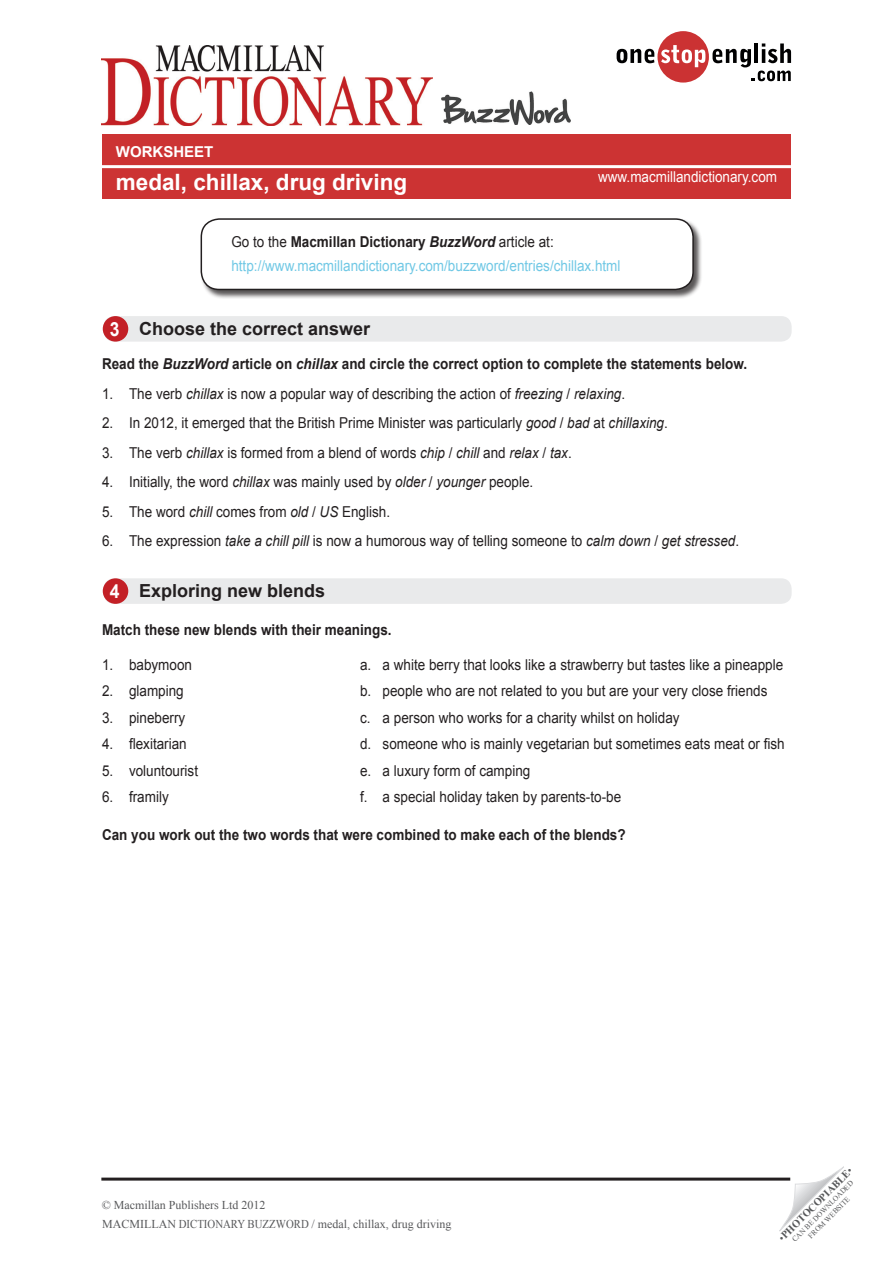
<style>
.page{position:relative;width:893px;height:1263px;background:#fff}
.page>*{position:absolute;margin:0;border:0;box-sizing:border-box;transform-origin:0 0}
.t1{font:700 22.5px "Arial";color:#fff}
.key_exercise_titles{font:700 19.5px "Arial";color:#fff;scale:.9 1}
.t2{font:700 18px "Arial";color:#231f20}
.Gap_fill_text{font:15px "Arial";color:#231f20;scale:.9 1}
.Gap_fill_text-2{font:700 15px "Arial";color:#231f20;scale:.9 1}
.Gap_fill_text-3{font:15px "Arial";color:#70c8e5;scale:.9 1}
.TG_notes{font:15px "Arial";color:#fff;scale:.9 1}
.Gap_fill_text-4{font:700 15px "Arial";color:#fff}
.t3{font:12px "Times New Roman";color:#57585a}
.t4{font:700 10.5px "Times New Roman";color:#57585a}
.t5{font:7.5px "Times New Roman";color:#57585a}
.s1{font-weight:400}
.s2{font-style:italic}
</style>
<div class="page">
<div style="left:102px;top:134px;width:689px;height:65px;background:#c33"></div>
<hr style="left:101px;top:165px;width:690px;height:3px;background:#fff">
<svg style="left:617px;top:31px;width:174px;height:52px"></svg>
<svg style="left:779px;top:1167px;width:65px;height:64px"></svg>
<img style="left:101px;top:46px;width:331px;height:79px">
<hr style="left:101px;top:1177px;width:689px;height:3px;background:#231f20">
<img style="left:442px;top:92px;width:128px;height:33px">
<div style="left:200px;top:218px;width:502px;height:81px;background:#231f20;opacity:.75"></div>
<div style="left:201px;top:219px;width:492px;height:70px;background:#fff;border-radius:18px"></div>
<div style="left:201px;top:218px;width:493px;height:72px;border:2px solid #231f20;border-radius:18px"></div>
<div style="left:104px;top:316px;width:688px;height:26px;background:#e9eaeb;border-radius:10px"></div>
<div style="left:103px;top:316px;width:25px;height:26px;background:#c32026;border-radius:50%"></div>
<div style="left:104px;top:578px;width:688px;height:26px;background:#e9eaeb;border-radius:10px"></div>
<div style="left:103px;top:578px;width:25px;height:26px;background:#c32026;border-radius:50%"></div>
<p class="Gap_fill_text-4" style="left:116px;top:141px;width:99px">WORKSHEET</p>
<p class="t1" style="left:116px;top:167px;width:293px">medal, chillax, drug driving</p>
<p class="TG_notes" style="left:598px;top:167px;width:200px">www.macmillandictionary.com</p>
<p class="Gap_fill_text-2" style="left:231px;top:232px;width:360px"><span class="s1">Go to the</span> Macmillan Dictionary <span class="s2">BuzzWord</span> <span class="s1">article at:</span></p>
<p class="Gap_fill_text-3" style="left:231px;top:256px;width:434px">http://www.macmillandictionary.com/buzzword/entries/chillax.html</p>
<p class="key_exercise_titles" style="left:110px;top:316px;width:12px">3</p>
<p class="t2" style="left:139px;top:317px;width:233px">Choose the correct answer</p>
<p class="Gap_fill_text-2" style="left:102px;top:354px;width:718px">Read the <span class="s2">BuzzWord</span> article on <span class="s2">chillax</span> and circle the correct option to complete the statements below.</p>
<p class="Gap_fill_text" style="left:102px;top:384px;width:583px">1. The verb <span class="s2">chillax</span> is now a popular way of describing the action of <span class="s2">freezing</span> / <span class="s2">relaxing</span>.</p>
<p class="Gap_fill_text" style="left:102px;top:413px;width:630px">2. In 2012, it emerged that the British Prime Minister was particularly <span class="s2">good</span> / <span class="s2">bad</span> at <span class="s2">chillaxing</span>.</p>
<p class="Gap_fill_text" style="left:102px;top:443px;width:523px">3. The verb <span class="s2">chillax</span> is formed from a blend of words <span class="s2">chip</span> / <span class="s2">chill</span> and <span class="s2">relax</span> / <span class="s2">tax</span>.</p>
<p class="Gap_fill_text" style="left:102px;top:472px;width:481px">4. Initially, the word <span class="s2">chillax</span> was mainly used by <span class="s2">older</span> / <span class="s2">younger</span> people.</p>
<p class="Gap_fill_text" style="left:102px;top:502px;width:322px">5. The word <span class="s2">chill</span> comes from <span class="s2">old</span> / <span class="s2">US</span> English.</p>
<p class="Gap_fill_text" style="left:102px;top:531px;width:709px">6. The expression <span class="s2">take a chill pill</span> is now a humorous way of telling someone to <span class="s2">calm down</span> / <span class="s2">get stressed</span>.</p>
<p class="key_exercise_titles" style="left:110px;top:578px;width:12px">4</p>
<p class="t2" style="left:139px;top:579px;width:188px">Exploring new blends</p>
<p class="Gap_fill_text-2" style="left:102px;top:619px;width:323px">Match these new blends with their meanings.</p>
<p class="Gap_fill_text" style="left:102px;top:655px;width:102px">1. babymoon</p>
<p class="Gap_fill_text" style="left:360px;top:655px;width:472px">a. a white berry that looks like a strawberry but tastes like a pineapple</p>
<p class="Gap_fill_text" style="left:102px;top:681px;width:92px">2. glamping</p>
<p class="Gap_fill_text" style="left:360px;top:681px;width:454px">b. people who are not related to you but are your very close friends</p>
<p class="Gap_fill_text" style="left:102px;top:708px;width:94px">3. pineberry</p>
<p class="Gap_fill_text" style="left:360px;top:708px;width:357px">c. a person who works for a charity whilst on holiday</p>
<p class="Gap_fill_text" style="left:102px;top:734px;width:96px">4. flexitarian</p>
<p class="Gap_fill_text" style="left:360px;top:734px;width:473px">d. someone who is mainly vegetarian but sometimes eats meat or fish</p>
<p class="Gap_fill_text" style="left:102px;top:761px;width:108px">5. voluntourist</p>
<p class="Gap_fill_text" style="left:360px;top:761px;width:191px">e. a luxury form of camping</p>
<p class="Gap_fill_text" style="left:102px;top:787px;width:76px">6. framily</p>
<p class="Gap_fill_text" style="left:360px;top:787px;width:292px">f. a special holiday taken by parents-to-be</p>
<p class="Gap_fill_text-2" style="left:102px;top:825px;width:583px">Can you work out the two words that were combined to make each of the blends?</p>
<p class="t3" style="left:102px;top:1197px;width:165px">© Macmillan Publishers Ltd 2012</p>
<p class="t3" style="left:102px;top:1216px;width:351px">MACMILLAN DICTIONARY BUZZWORD / medal, chillax, drug driving</p>
<p class="t4" style="left:775px;top:1234px;width:101px;rotate:-45deg"><span class="s1">•</span>PHOTOCOPIABLE<span class="s1">•</span></p>
<p class="t5" style="left:790px;top:1237px;width:85px;rotate:-45deg">CAN BE DOWNLOADED</p>
<p class="t5" style="left:806px;top:1233px;width:57px;rotate:-45deg">FROM WEBSITE</p>
</div>
